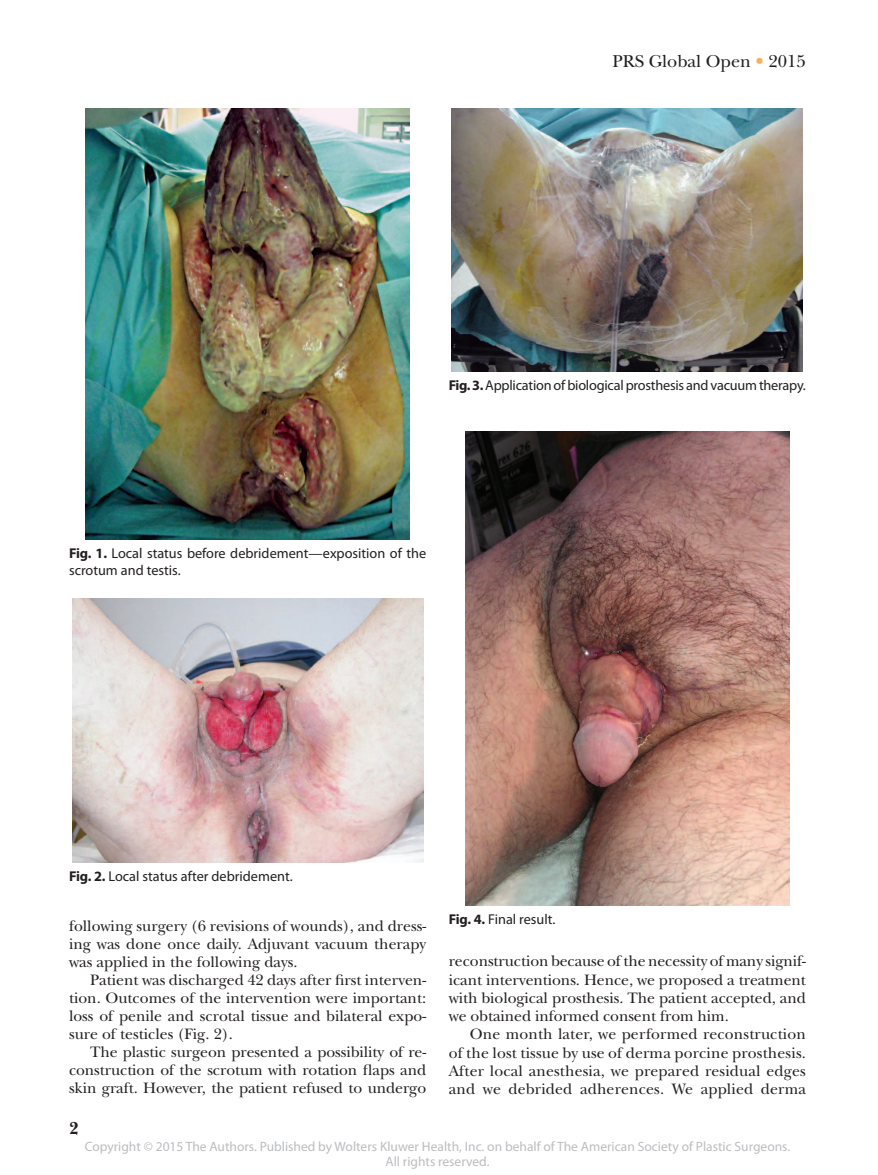
<style>
.page{position:relative;width:878px;height:1175px;background:#fff}
.page>*{position:absolute;margin:0;border:0;box-sizing:border-box;transform-origin:0 0}
.t1{font:18px "New Baskerville";color:#231f20}
.t2{font:700 18px "New Baskerville";color:#231f20}
.t3{font:15.75px/18px "New Baskerville";color:#231f20;text-align:justify}
.t4{font:14.25px/16.5px "Myriad Pro";color:#231f20}
.t5{font:13.5px/15px "Myriad Pro";color:#bcbdc0;text-align:center}
.s1{color:#faaf5d}
.s2{font-weight:700}
</style>
<div class="page">
<img style="left:86px;top:108px;width:324px;height:431px">
<img style="left:72px;top:599px;width:351px;height:263px">
<img style="left:452px;top:108px;width:350px;height:264px">
<img style="left:465px;top:431px;width:324px;height:474px">
<p class="t1" style="left:612px;top:51px;width:195px">PRS Global Open <span class="s1">•</span> 2015</p>
<p class="t4" style="left:448px;top:377px;width:358px"><span class="s2">Fig. 3.</span>Application of biological prosthesis and vacuum therapy.</p>
<p class="t4" style="left:69px;top:545px;width:358px"><span class="s2">Fig. 1.</span> Local status before debridement—exposition of the scrotum and testis.</p>
<p class="t4" style="left:69px;top:867px;width:225px"><span class="s2">Fig. 2.</span> Local status after debridement.</p>
<p class="t3" style="left:69px;top:917px;width:359px">following surgery (6 revisions of wounds), and dress&shy;ing was done once daily. Adjuvant vacuum therapy was applied in the following days.</p>
<p class="t3" style="left:69px;top:971px;width:359px;text-indent:21px">Patient was discharged 42 days after first interven&shy;tion. Outcomes of the intervention were important: loss of penile and scrotal tissue and bilateral expo&shy;sure of testicles (Fig. 2).</p>
<p class="t3" style="left:69px;top:1043px;width:359px;text-indent:21px">The plastic surgeon presented a possibility of re&shy;construction of the scrotum with rotation flaps and skin graft. However, the patient refused to undergo</p>
<p class="t2" style="left:69px;top:1118px;width:11px">2</p>
<p class="t4" style="left:448px;top:910px;width:108px"><span class="s2">Fig. 4.</span> Final result.</p>
<p class="t3" style="left:448px;top:952px;width:359px">reconstruction because of the necessity of many signif&shy;icant interventions. Hence, we proposed a treatment with biological prosthesis. The patient accepted, and we obtained informed consent from him.</p>
<p class="t3" style="left:448px;top:1025px;width:359px;text-indent:21px">One month later, we performed reconstruction of the lost tissue by use of derma porcine prosthesis.<br>After local anesthesia, we prepared residual edges and we debrided adherences. We applied derma</p>
<p class="t5" style="left:85px;top:1139px;width:707px">Copyright © 2015 The Authors. Published by Wolters Kluwer Health, Inc. on behalf of The American Society of Plastic Surgeons.<br>All rights reserved.</p>
</div>
